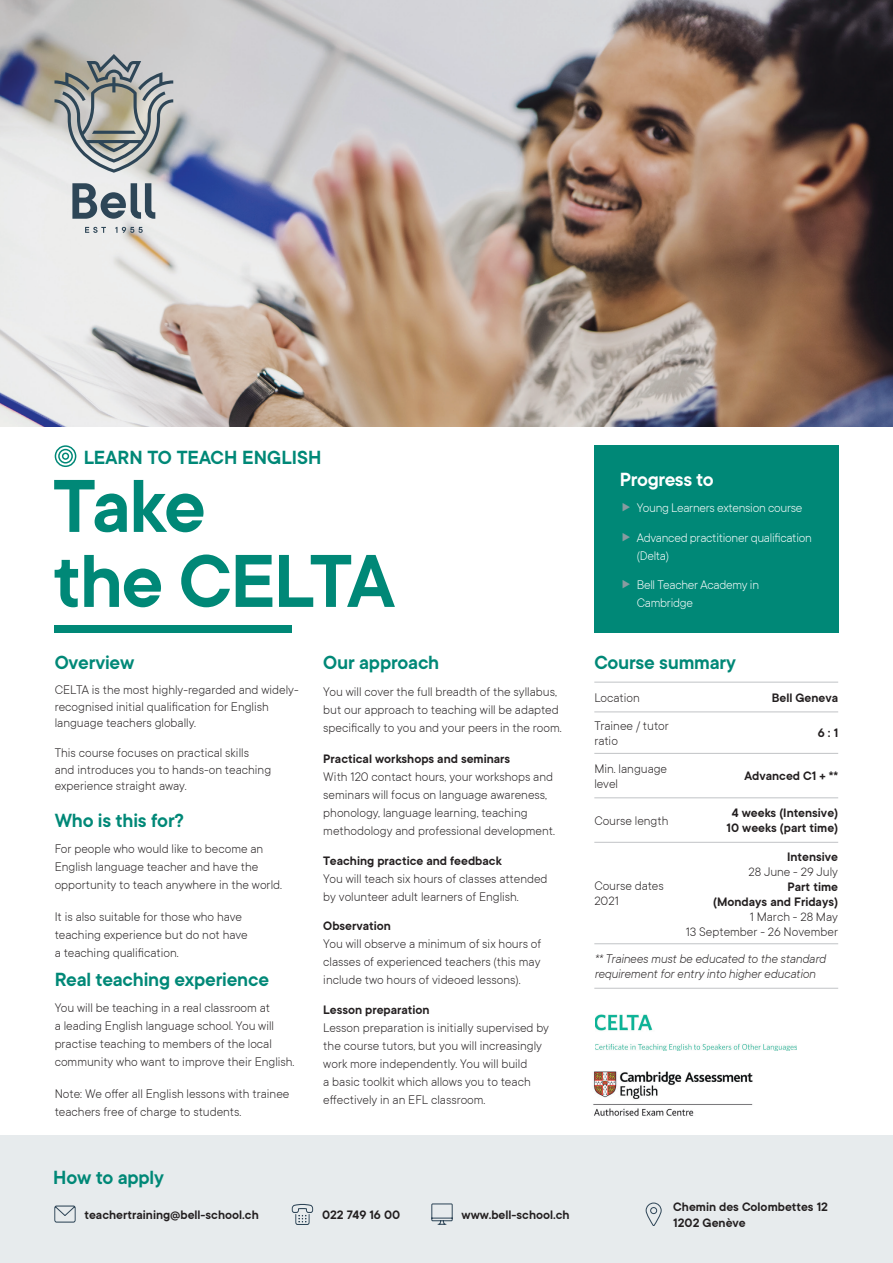
<style>
.page{position:relative;width:893px;height:1263px;background:#fff}
.page>*{position:absolute;margin:0;border:0;box-sizing:border-box;transform-origin:0 0}
.t1{font:600 82.5px/75px "TT Commons";letter-spacing:-.02em;color:#087}
.Sub-h2{font:600 21px "TT Commons";letter-spacing:-.01em;color:#087}
.Intro_3_DemiBold_All{font:600 21px "TT Commons";color:#087}
.Sub-h2-2{font:600 21px "TT Commons";letter-spacing:-.02em;color:#fff}
.Body_Black{font:300 13.5px/18px "TT Commons";color:#231f20}
.LIst_arrow{font:300 13.5px/18px "TT Commons";color:#231f20}
.Body_demibold{font:600 13.5px/16.2px "TT Commons";color:#231f20}
.t2{font:300 13.5px/18px "TT Commons";letter-spacing:-.02em;color:#fff}
.Body_itlics_small{font:italic 300 13.5px/15px "TT Commons";letter-spacing:-.01em;color:#231f20}
.s1{font-weight:600}
</style>
<div class="page">
<img style="left:0;top:0;width:893px;height:426px">
<svg style="left:72px;top:183px;width:83px;height:36px;background:#8c98a0"></svg>
<svg style="left:85px;top:227px;width:21px;height:6px"></svg>
<svg style="left:115px;top:227px;width:28px;height:6px"></svg>
<svg style="left:55px;top:54px;width:118px;height:119px;background:#a5a8a5"></svg>
<div style="left:0;top:1135px;width:893px;height:128px;background:#e7ebed"></div>
<svg style="left:54px;top:1205px;width:22px;height:17px"></svg>
<svg style="left:292px;top:1204px;width:21px;height:20px"></svg>
<svg style="left:431px;top:1203px;width:22px;height:22px"></svg>
<svg style="left:646px;top:1202px;width:16px;height:24px"></svg>
<img style="left:593px;top:1071px;width:160px;height:45px">
<img style="left:595px;top:1014px;width:202px;height:36px">
<hr style="left:594px;top:682px;width:75px;height:1px;background:#c1c3c6">
<hr style="left:669px;top:682px;width:169px;height:1px;background:#c1c3c6">
<hr style="left:594px;top:711px;width:75px;height:1px;background:#c1c3c6">
<hr style="left:669px;top:711px;width:169px;height:1px;background:#c1c3c6">
<hr style="left:594px;top:753px;width:75px;height:1px;background:#c1c3c6">
<hr style="left:669px;top:753px;width:169px;height:1px;background:#c1c3c6">
<hr style="left:594px;top:797px;width:75px;height:1px;background:#c1c3c6">
<hr style="left:669px;top:797px;width:169px;height:1px;background:#c1c3c6">
<hr style="left:594px;top:842px;width:75px;height:1px;background:#c1c3c6">
<hr style="left:669px;top:842px;width:169px;height:1px;background:#c1c3c6">
<hr style="left:594px;top:943px;width:75px;height:1px;background:#c1c3c6">
<hr style="left:669px;top:943px;width:169px;height:1px;background:#c1c3c6">
<hr style="left:594px;top:988px;width:75px;height:1px;background:#c1c3c6">
<hr style="left:669px;top:988px;width:169px;height:1px;background:#c1c3c6">
<div style="left:594px;top:445px;width:245px;height:188px;background:#087"></div>
<div style="left:54px;top:625px;width:237px;height:8px;background:#087"></div>
<svg style="left:54px;top:445px;width:23px;height:22px"></svg>
<p class="Intro_3_DemiBold_All" style="left:84px;top:445px;width:239px">LEARN TO TEACH ENGLISH</p>
<h1 class="t1" style="left:53px;top:470px;width:343px">Take<br>the CELTA</h1>
<p class="Sub-h2" style="left:55px;top:651px;width:81px">Overview</p>
<p class="Body_Black" style="left:55px;top:682px;width:245px;line-height:16.5px">CELTA is the most highly-regarded and widely&shy;recognised initial qualification for English language teachers globally.</p>
<p class="Body_Black" style="left:55px;top:745px;width:218px;line-height:16.5px">This course focuses on practical skills and introduces you to hands-on teaching experience straight away.</p>
<p class="Sub-h2" style="left:55px;top:808px;width:131px">Who is this for?</p>
<p class="Body_Black" style="left:55px;top:840px;width:229px">For people who would like to become an<br>English language teacher and have the opportunity to teach anywhere in the world.</p>
<p class="Body_Black" style="left:55px;top:907px;width:195px">It is also suitable for those who have teaching experience but do not have a teaching qualification.</p>
<p class="Sub-h2" style="left:55px;top:968px;width:216px">Real teaching experience</p>
<p class="Body_Black" style="left:55px;top:999px;width:241px">You will be teaching in a real classroom at<br>a leading English language school. You will practise teaching to members of the local community who want to improve their English.</p>
<p class="Body_Black" style="left:55px;top:1085px;width:236px">Note: We offer all English lessons with trainee teachers free of charge to students.</p>
<p class="Sub-h2" style="left:323px;top:651px;width:118px">Our approach</p>
<p class="Body_Black" style="left:323px;top:683px;width:240px">You will cover the full breadth of the syllabus, but our approach to teaching will be adapted specifically to you and your peers in the room.</p>
<p class="LIst_arrow" style="left:323px;top:750px;width:233px"><span class="s1">Practical workshops and seminars<br></span>With 120 contact hours, your workshops and seminars will focus on language awareness, phonology, language learning, teaching methodology and professional development.</p>
<p class="LIst_arrow" style="left:323px;top:852px;width:226px"><span class="s1">Teaching practice and feedback<br></span>You will teach six hours of classes attended by volunteer adult learners of English.</p>
<p class="LIst_arrow" style="left:323px;top:917px;width:219px"><span class="s1">Observation<br></span>You will observe a minimum of six hours of classes of experienced teachers (this may include two hours of videoed lessons).</p>
<p class="Body_Black" style="left:323px;top:1001px;width:227px"><span class="s1">Lesson preparation<br></span>Lesson preparation is initially supervised by the course tutors, but you will increasingly work more independently. You will build<br>a basic toolkit which allows you to teach effectively in an EFL classroom.</p>
<p class="Sub-h2-2" style="left:620px;top:468px;width:95px">Progress to</p>
<p class="t2" style="left:637px;top:499px;width:167px">Young Learners extension course</p>
<p class="t2" style="left:637px;top:528px;width:176px">Advanced practitioner qualification (Delta)</p>
<p class="t2" style="left:637px;top:576px;width:124px">Bell Teacher Academy in<br>Cambridge</p>
<p class="Sub-h2" style="left:594px;top:651px;width:143px">Course summary</p>
<p class="Body_Black" style="left:594px;top:688px;width:47px">Location</p>
<p class="Body_demibold" style="left:772px;top:690px;width:68px">Bell Geneva</p>
<p class="Body_Black" style="left:594px;top:718px;width:76px;line-height:15px">Trainee / tutor ratio</p>
<p class="Body_demibold" style="left:818px;top:725px;width:22px">6 : 1</p>
<p class="Body_Black" style="left:594px;top:761px;width:74px;line-height:15px">Min. language level</p>
<p class="Body_demibold" style="left:744px;top:768px;width:95px">Advanced C1 + **</p>
<p class="Body_Black" style="left:594px;top:811px;width:76px">Course length</p>
<p class="Body_demibold" style="left:726px;top:806px;width:113px;line-height:15px;text-align:center">4 weeks (Intensive)<br>10 weeks (part time)</p>
<p class="Body_Black" style="left:686px;top:849px;width:154px;line-height:15px;text-align:right"><span class="s1">Intensive<br></span>28 June - 29 July<br><span class="s1">Part time<br>(Mondays and Fridays)<br></span>1 March - 28 May<br>13 September - 26 November</p>
<p class="Body_itlics_small" style="left:594px;top:951px;width:233px">** Trainees must be educated to the standard requirement for entry into higher education</p>
<p class="Body_Black" style="left:594px;top:878px;width:71px;line-height:15px">Course dates<br>2021</p>
<p class="Sub-h2" style="left:53px;top:1165px;width:112px">How to apply</p>
<p class="Body_demibold" style="left:85px;top:1206px;width:176px">teachertraining@bell-school.ch</p>
<p class="Body_demibold" style="left:322px;top:1206px;width:80px">022 749 16 00</p>
<p class="Body_demibold" style="left:462px;top:1206px;width:110px">www.bell-school.ch</p>
<p class="Body_demibold" style="left:673px;top:1198px;width:156px">Chemin des Colombettes 12<br>1202 Genève</p>
</div>
